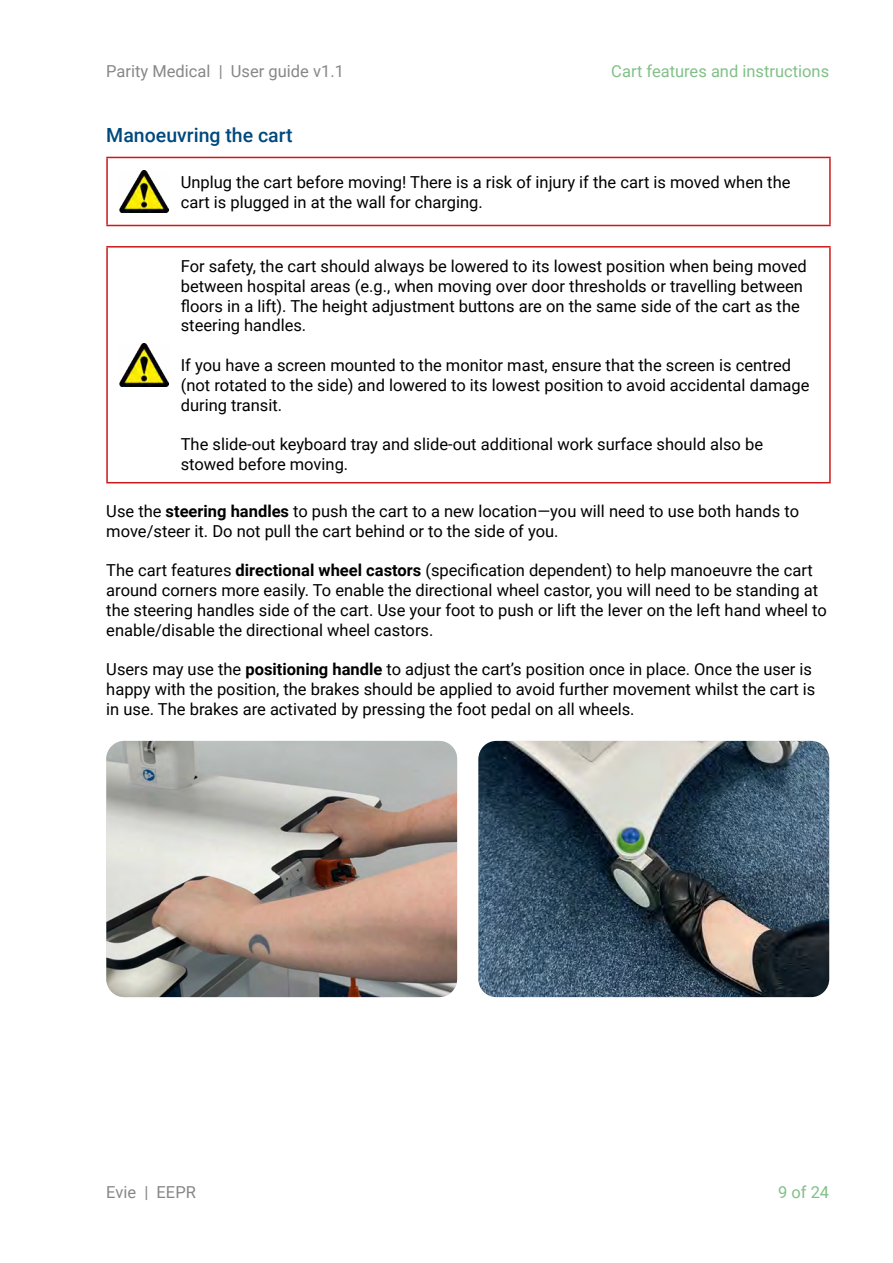
<style>
.page{position:relative;width:893px;height:1263px;background:#fff}
.page>*{position:absolute;margin:0;border:0;box-sizing:border-box;transform-origin:0 0}
.t1{font:500 19.5px "Roboto";color:#00497d}
.t2{font:16.5px/19.8px "Roboto";color:#000}
.t3{font:16.5px "Roboto";color:#878787}
.t4{font:16.5px "Roboto";color:#81c087}
.s1{font-weight:700}
</style>
<div class="page">
<hr style="left:106px;top:157px;width:62px;height:1px;background:#cd1719">
<hr style="left:106px;top:158px;width:2px;height:67px;background:#cd1719">
<hr style="left:168px;top:157px;width:663px;height:1px;background:#cd1719">
<hr style="left:829px;top:158px;width:2px;height:67px;background:#cd1719">
<hr style="left:106px;top:225px;width:62px;height:1px;background:#cd1719">
<hr style="left:168px;top:225px;width:663px;height:1px;background:#cd1719">
<img style="left:120px;top:170px;width:49px;height:43px">
<hr style="left:106px;top:246px;width:62px;height:2px;background:#cd1719">
<hr style="left:106px;top:248px;width:2px;height:234px;background:#cd1719">
<hr style="left:168px;top:246px;width:663px;height:2px;background:#cd1719">
<hr style="left:829px;top:248px;width:2px;height:234px;background:#cd1719">
<hr style="left:106px;top:482px;width:62px;height:1px;background:#cd1719">
<hr style="left:168px;top:482px;width:663px;height:1px;background:#cd1719">
<img style="left:120px;top:343px;width:49px;height:43px">
<img style="left:106px;top:741px;width:351px;height:256px">
<img style="left:478px;top:741px;width:351px;height:256px">
<p class="t3" style="left:106px;top:59px;width:239px">Parity Medical | User guide v1.1</p>
<p class="t4" style="left:611px;top:59px;width:219px">Cart features and instructions</p>
<p class="t1" style="left:106px;top:122px;width:188px">Manoeuvring the cart</p>
<p class="t2" style="left:181px;top:171px;width:611px">Unplug the cart before moving! There is a risk of injury if the cart is moved when the cart is plugged in at the wall for charging.</p>
<p class="t2" style="left:181px;top:256px;width:628px">For safety, the cart should always be lowered to its lowest position when being moved between hospital areas (e.g., when moving over door thresholds or travelling between floors in a lift). The height adjustment buttons are on the same side of the cart as the steering handles.</p>
<p class="t2" style="left:181px;top:355px;width:630px">If you have a screen mounted to the monitor mast, ensure that the screen is centred (not rotated to the side) and lowered to its lowest position to avoid accidental damage during transit.</p>
<p class="t2" style="left:181px;top:434px;width:584px">The slide-out keyboard tray and slide-out additional work surface should also be stowed before moving.</p>
<p class="t2" style="left:106px;top:501px;width:694px">Use the <span class="s1">steering handles</span> to push the cart to a new location—you will need to use both hands to move/steer it. Do not pull the cart behind or to the side of you.</p>
<p class="t2" style="left:106px;top:560px;width:722px">The cart features <span class="s1">directional wheel castors</span> (specification dependent) to help manoeuvre the cart around corners more easily. To enable the directional wheel castor, you will need to be standing at the steering handles side of the cart. Use your foot to push or lift the lever on the left hand wheel to enable/disable the directional wheel castors.</p>
<p class="t2" style="left:106px;top:659px;width:711px">Users may use the <span class="s1">positioning handle</span> to adjust the cart’s position once in place. Once the user is happy with the position, the brakes should be applied to avoid further movement whilst the cart is in use. The brakes are activated by pressing the foot pedal on all wheels.</p>
<p class="t3" style="left:106px;top:1181px;width:91px">Evie | EEPR</p>
<p class="t4" style="left:778px;top:1181px;width:53px">9 of 24</p>
</div>
